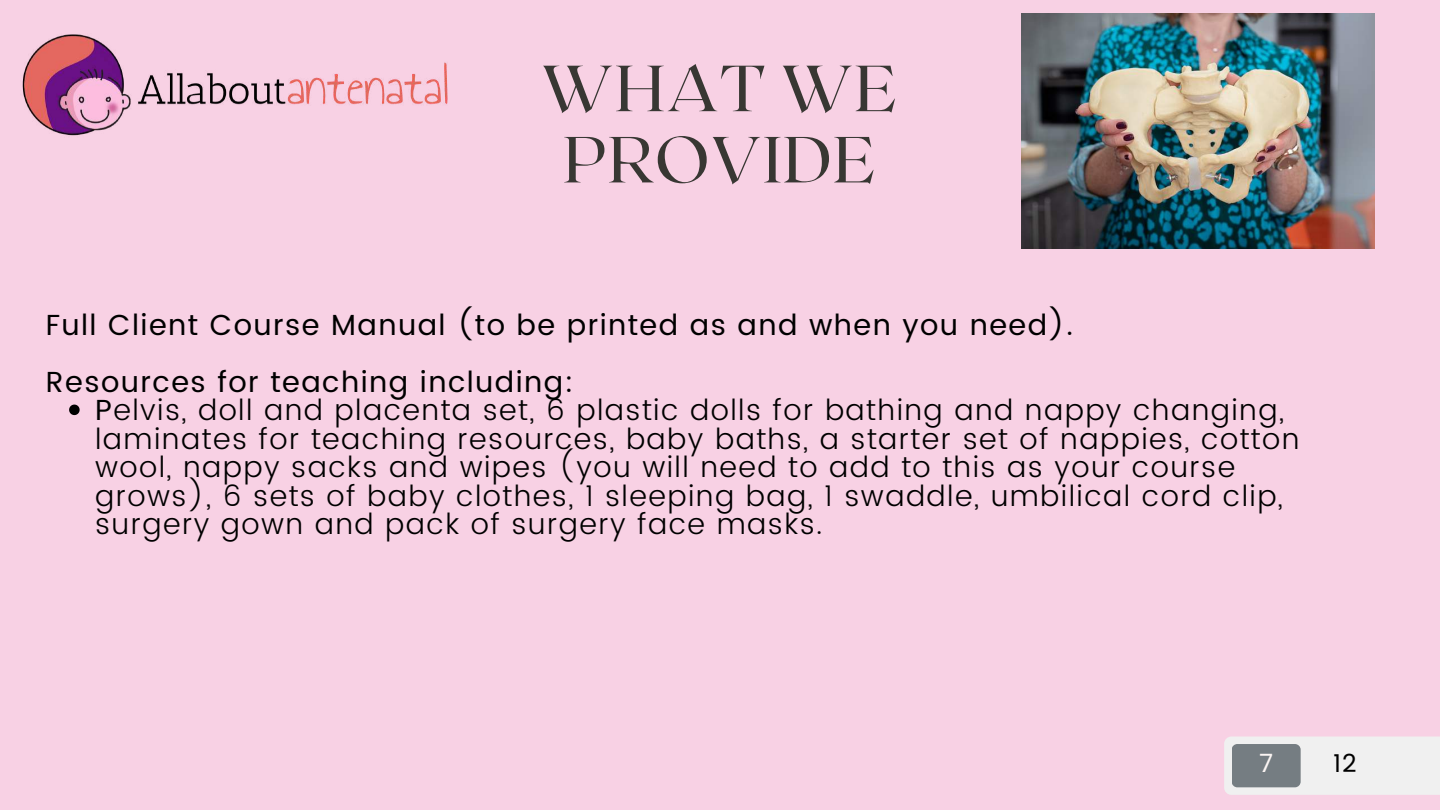
<style>
.page{position:relative;width:1440px;height:810px;background:#f8d1e4}
.page>*{position:absolute;margin:0;border:0;box-sizing:border-box;transform-origin:0 0}
.t1{font:65px/71.2px "Roxborough CF";letter-spacing:.025em;color:#383733;text-align:center}
.t2{font:300 29px/28.5px "Poppins";letter-spacing:.05em;color:#000}
.t3{font:29px/57px "Poppins";letter-spacing:.05em;color:#000}
.t4{font:25px "Poppins";color:#000}
.t5{font:25px "Poppins";color:#fbf5f3}
.s1{font-weight:400}
</style>
<div class="page">
<svg style="left:69px;top:405px;width:11px;height:10px"></svg>
<img style="left:22px;top:34px;width:426px;height:102px">
<img style="left:1022px;top:14px;width:352px;height:234px">
<div style="left:1224px;top:736px;width:216px;height:59px;background:#f0f0f0"></div>
<div style="left:1232px;top:744px;width:69px;height:43px;background:#757d82;border-radius:6px"></div>
<h1 class="t1" style="left:542px;top:50px;width:356px">WHAT WE<br>PROVIDE</h1>
<p class="t3" style="left:46px;top:296px;width:1029px">Full Client Course Manual (to be printed as and when you need).<br>Resources for teaching including:</p>
<p class="t2" style="left:95px;top:396px;width:1206px"><span class="s1">P</span>elvis, doll and placenta set, 6 plastic dolls for bathing and nappy changing, laminates for teaching resources, baby baths, a starter set of nappies, cotton wool, nappy sacks and wipes (you will need to add to this as your course grows), 6 sets of baby clothes, 1 sleeping bag, 1 swaddle, umbilical cord clip, surgery gown and pack of surgery face masks.</p>
<p class="t5" style="left:1259px;top:749px;width:15px">7</p>
<p class="t4" style="left:1333px;top:749px;width:25px">12</p>
</div>
